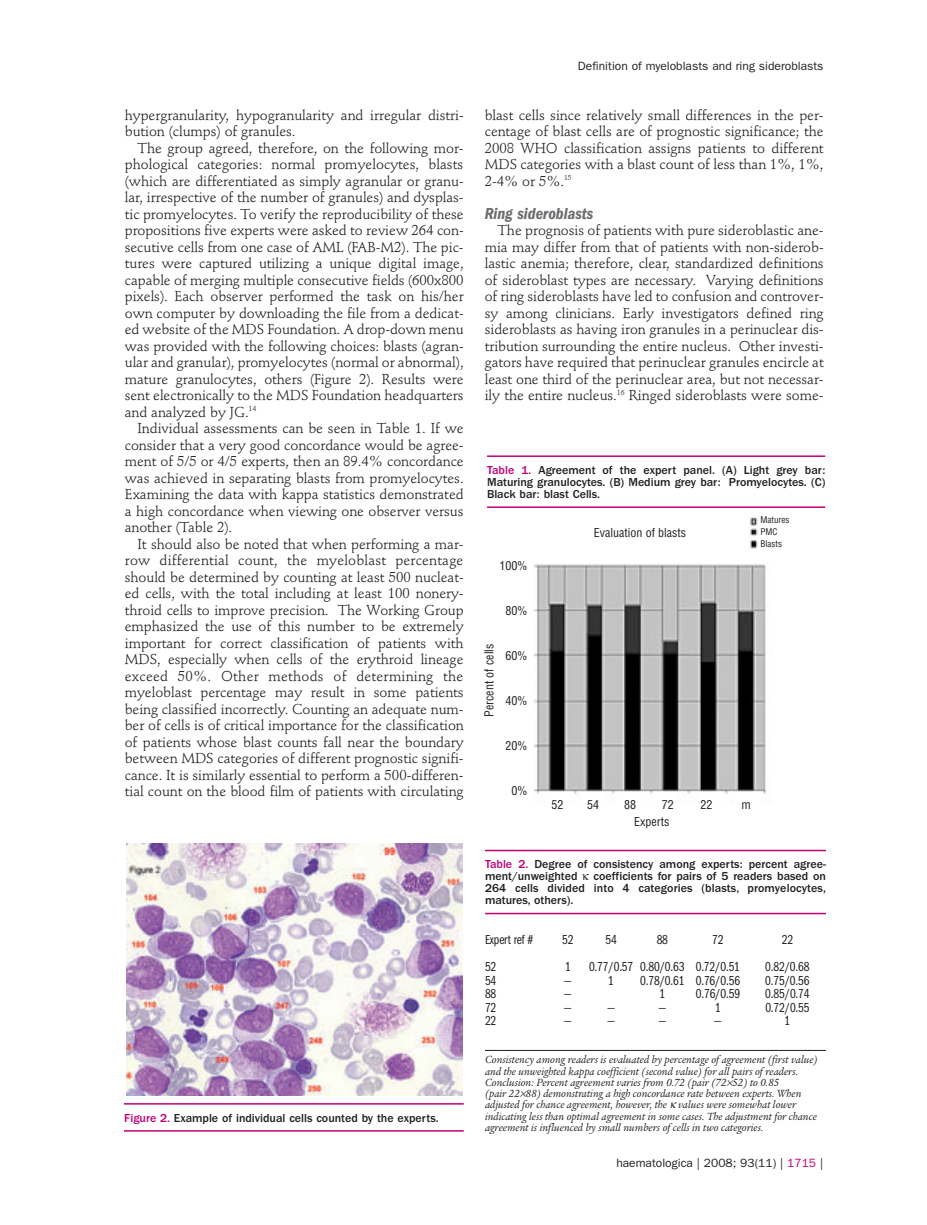
<style>
.page{position:relative;width:927px;height:1225px;background:#fff}
.page>*{position:absolute;margin:0;border:0;box-sizing:border-box;transform-origin:0 0}
.t1{font:italic 600 condensed 16.5px "Franklin Gothic";color:#6c6d70}
.t2{font:14.25px/16.5px "Stempel Schneidler";letter-spacing:-.005em;color:#231f20;text-align:justify}
.t3{font:13.5px "Franklin Gothic Book Cmpr";letter-spacing:-.01em;color:#231f20}
.t4{font:500 12px/12px "Franklin Gothic";color:#231f20;text-align:justify}
.t5{font:12px "Franklin Gothic";color:#231f20}
.t6{font:condensed 12px "Helvetica";color:#231f20}
.t7{font:italic 11.25px/11.2px "Legacy Serif";color:#231f20}
.t8{font:condensed 9px/12px "Helvetica";color:#231f20}
.s1{color:#c30175}
</style>
<div class="page">
<img style="left:127px;top:843px;width:335px;height:252px">
<hr style="left:124px;top:1103px;width:340px;height:1px;background:#c30175">
<hr style="left:124px;top:1130px;width:340px;height:1px;background:#c30175">
<img style="left:533px;top:517px;width:234px;height:277px">
<hr style="left:487px;top:455px;width:338px;height:2px;background:#c30175">
<hr style="left:487px;top:506px;width:338px;height:2px;background:#c30175">
<hr style="left:485px;top:849px;width:341px;height:2px;background:#c30175">
<hr style="left:485px;top:912px;width:341px;height:2px;background:#c30175">
<hr style="left:485px;top:1050px;width:341px;height:1px;background:#231f20">
<p class="t2" style="left:125px;top:108px;width:340px">hypergranularity, hypogranularity and irregular distri&shy;bution (clumps) of granules.</p>
<p class="t2" style="left:125px;top:141px;width:340px;text-indent:13px">The group agreed, therefore, on the following mor&shy;phological categories: normal promyelocytes, blasts (which are differentiated as simply agranular or granu&shy;lar, irrespective of the number of granules) and dysplas&shy;tic promyelocytes. To verify the reproducibility of these propositions five experts were asked to review 264 con&shy;secutive cells from one case of AML (FAB-M2). The pic&shy;tures were captured utilizing a unique digital image, capable of merging multiple consecutive fields (600x800 pixels). Each observer performed the task on his/her own computer by downloading the file from a dedicat&shy;ed website of the MDS Foundation. A drop-down menu was provided with the following choices: blasts (agran&shy;ular and granular), promyelocytes (normal or abnormal), mature granulocytes, others (Figure 2). Results were sent electronically to the MDS Foundation headquarters and analyzed by JG.<sup>14</sup></p>
<p class="t2" style="left:125px;top:421px;width:340px;text-indent:13px">Individual assessments can be seen in Table 1. If we consider that a very good concordance would be agree&shy;ment of 5/5 or 4/5 experts, then an 89.4% concordance was achieved in separating blasts from promyelocytes.<br>Examining the data with kappa statistics demonstrated a high concordance when viewing one observer versus another (Table 2).</p>
<p class="t2" style="left:125px;top:537px;width:340px;text-indent:13px">It should also be noted that when performing a mar&shy;row differential count, the myeloblast percentage should be determined by counting at least 500 nucleat&shy;ed cells, with the total including at least 100 nonery&shy;throid cells to improve precision. The Working Group emphasized the use of this number to be extremely important for correct classification of patients with MDS, especially when cells of the erythroid lineage exceed 50%. Other methods of determining the myeloblast percentage may result in some patients being classified incorrectly. Counting an adequate num&shy;ber of cells is of critical importance for the classification of patients whose blast counts fall near the boundary between MDS categories of different prognostic signifi&shy;cance. It is similarly essential to perform a 500-differen&shy;tial count on the blood film of patients with circulating</p>
<p class="t4" style="left:124px;top:1112px;width:316px"><span class="s1">Figure 2.</span> Example of individual cells counted by the experts.</p>
<p class="t5" style="left:578px;top:62px;width:247px">Definition of myeloblasts and ring sideroblasts</p>
<p class="t2" style="left:485px;top:108px;width:340px">blast cells since relatively small differences in the per&shy;centage of blast cells are of prognostic significance; the 2008 WHO classification assigns patients to different MDS categories with a blast count of less than 1%, 1%, 2-4% or 5%.<sup>15</sup></p>
<p class="t1" style="left:485px;top:207px;width:110px">Ring sideroblasts</p>
<p class="t2" style="left:485px;top:223px;width:340px;text-indent:13px">The prognosis of patients with pure sideroblastic ane&shy;mia may differ from that of patients with non-siderob&shy;lastic anemia; therefore, clear, standardized definitions of sideroblast types are necessary. Varying definitions of ring sideroblasts have led to confusion and controver&shy;sy among clinicians. Early investigators defined ring sideroblasts as having iron granules in a perinuclear dis&shy;tribution surrounding the entire nucleus. Other investi&shy;gators have required that perinuclear granules encircle at least one third of the perinuclear area, but not necessar&shy;ily the entire nucleus.<sup>16</sup> Ringed sideroblasts were some-</p>
<p class="t4" style="left:487px;top:465px;width:340px"><span class="s1">Table 1.</span> Agreement of the expert panel. (A) Light grey bar:<br>Maturing granulocytes. (B) Medium grey bar: Promyelocytes. (C)<br>Black bar: blast Cells.</p>
<p class="t6" style="left:594px;top:528px;width:94px">Evaluation of blasts</p>
<p class="t8" style="left:760px;top:515px;width:30px">Matures<br>PMC<br>Blasts</p>
<p class="t6" style="left:499px;top:561px;width:29px">100%</p>
<p class="t6" style="left:505px;top:606px;width:23px">80%</p>
<p class="t6" style="left:505px;top:651px;width:23px">60%</p>
<p class="t6" style="left:505px;top:696px;width:23px">40%</p>
<p class="t6" style="left:505px;top:741px;width:23px">20%</p>
<p class="t6" style="left:511px;top:786px;width:17px">0%</p>
<p class="t6" style="left:484px;top:716px;width:74px;rotate:-90deg">Percent of cells</p>
<p class="t6" style="left:551px;top:799px;width:13px">52</p>
<p class="t6" style="left:587px;top:799px;width:13px">54</p>
<p class="t6" style="left:624px;top:799px;width:13px">88</p>
<p class="t6" style="left:662px;top:799px;width:13px">72</p>
<p class="t6" style="left:701px;top:799px;width:13px">22</p>
<p class="t6" style="left:742px;top:799px;width:11px">m</p>
<p class="t6" style="left:634px;top:817px;width:37px">Experts</p>
<p class="t4" style="left:485px;top:859px;width:342px"><span class="s1">Table 2.</span> Degree of consistency among experts: percent agree&shy;ment/unweighted</p>
<p class="t4" style="left:485px;top:871px;width:343px;text-indent:109px">coefficients for pairs of 5 readers based on 264 cells divided into 4 categories (blasts, promyelocytes, matures, others).</p>
<p class="t3" style="left:485px;top:935px;width:50px">Expert ref #</p>
<p class="t3" style="left:562px;top:935px;width:13px">52</p>
<p class="t3" style="left:605px;top:935px;width:13px">54</p>
<p class="t3" style="left:657px;top:935px;width:13px">88</p>
<p class="t3" style="left:712px;top:935px;width:13px">72</p>
<p class="t3" style="left:782px;top:935px;width:13px">22</p>
<p class="t3" style="left:485px;top:962px;width:13px">52</p>
<p class="t3" style="left:565px;top:962px;width:7px">1</p>
<p class="t3" style="left:589px;top:962px;width:153px">0.77/0.57 0.80/0.63 0.72/0.51</p>
<p class="t3" style="left:765px;top:962px;width:46px">0.82/0.68</p>
<p class="t3" style="left:485px;top:975px;width:13px">54</p>
<p class="t3" style="left:608px;top:975px;width:7px">1</p>
<p class="t3" style="left:640px;top:975px;width:101px">0.78/0.61 0.76/0.56</p>
<p class="t3" style="left:765px;top:975px;width:46px">0.75/0.56</p>
<p class="t3" style="left:485px;top:989px;width:13px">88</p>
<p class="t3" style="left:659px;top:989px;width:7px">1</p>
<p class="t3" style="left:696px;top:989px;width:46px">0.76/0.59</p>
<p class="t3" style="left:765px;top:989px;width:46px">0.85/0.74</p>
<p class="t3" style="left:485px;top:1002px;width:13px">72</p>
<p class="t3" style="left:715px;top:1002px;width:7px">1</p>
<p class="t3" style="left:765px;top:1002px;width:46px">0.72/0.55</p>
<p class="t3" style="left:485px;top:1016px;width:13px">22</p>
<p class="t3" style="left:785px;top:1016px;width:7px">1</p>
<p class="t7" style="left:485px;top:1055px;width:334px">Consistency among readers is evaluated by percentage of agreement (first value) and the unweighted kappa coefficient (second value) for all pairs of readers.<br>Conclusion: Percent agreement varies from 0.72 (pair (72 52) to 0.85<br>(pair 22 88) demonstrating a high concordance rate between experts. When adjusted for chance agreement, however, the values were somewhat lower indicating less than optimal agreement in some cases. The adjustment for chance agreement is influenced by small numbers of cells in two categories.</p>
<p class="t5" style="left:616px;top:1159px;width:208px">haematologica | 2008; 93(11) | <span class="s1">1715</span> |</p>
</div>
